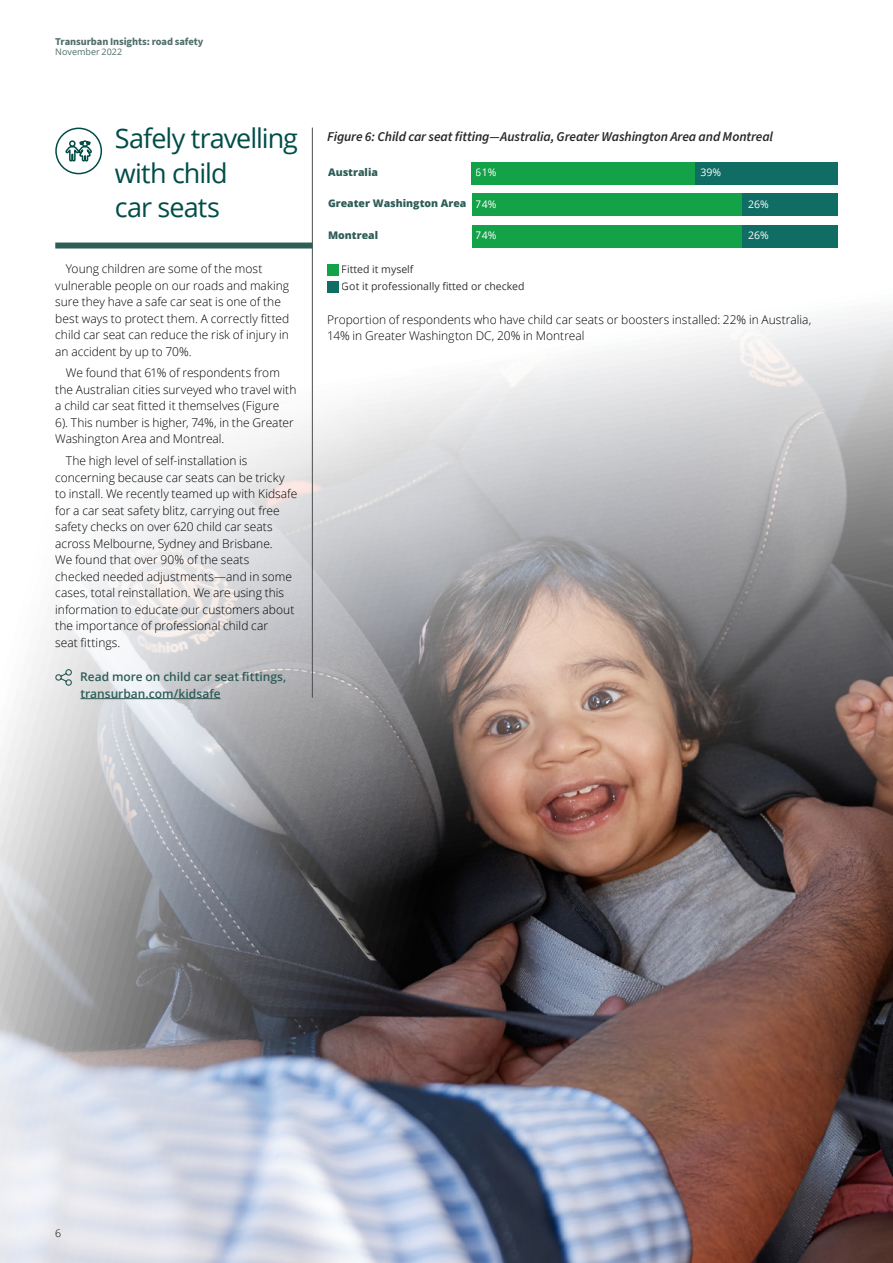
<style>
.page{position:relative;width:893px;height:1263px;background:#fff}
.page>*{position:absolute;margin:0;border:0;box-sizing:border-box;transform-origin:0 0}
.t1{font:27px/34.5px "Open Sans";letter-spacing:-.035em;color:#004d47}
.t2{font:italic 600 13.5px "Source Sans Pro";letter-spacing:-.01em;color:#292829}
.t3{font:300 12px/16.5px "Open Sans";color:#000}
.t4{font:600 12px/16.5px "Open Sans";color:#2e5c57}
.t5{font:10.5px/17.5px "Open Sans";color:#333}
.t6{font:800 10.5px "Open Sans";color:#2e5c57}
.t7{font:700 10.5px "Source Sans Pro";letter-spacing:-.005em;color:#506e6b}
.t8{font:10.5px "Open Sans";color:#fff}
.t9{font:300 10.5px "Open Sans";color:#000}
.t10{font:9px "Open Sans";color:#506e6b}
.s1{font-weight:400;color:#fff}
</style>
<div class="page">
<img style="left:0;top:127px;width:893px;height:1136px">
<hr style="left:312px;top:128px;width:1px;height:570px;background:#4d4d4f">
<div style="left:327px;top:264px;width:12px;height:12px;background:#14a248"></div>
<div style="left:327px;top:281px;width:12px;height:12px;background:#0f6d64"></div>
<div style="left:472px;top:162px;width:223px;height:23px;background:#14a248"></div>
<div style="left:695px;top:162px;width:143px;height:23px;background:#0f6d64"></div>
<div style="left:472px;top:193px;width:270px;height:23px;background:#14a248"></div>
<div style="left:742px;top:193px;width:96px;height:23px;background:#0f6d64"></div>
<div style="left:472px;top:225px;width:270px;height:23px;background:#14a248"></div>
<div style="left:742px;top:225px;width:96px;height:23px;background:#0f6d64"></div>
<hr style="left:80px;top:698px;width:141px;height:1px;background:#2e5c57">
<svg style="left:55px;top:668px;width:17px;height:18px"></svg>
<div style="left:55px;top:243px;width:258px;height:6px;background:#2e5c57"></div>
<svg style="left:64px;top:140px;width:29px;height:22px"></svg>
<div style="left:55px;top:128px;width:47px;height:46px;border:2px solid #004c46;border-radius:50%"></div>
<p class="t7" style="left:55px;top:34px;width:150px">Transurban Insights: road safety</p>
<p class="t10" style="left:55px;top:46px;width:68px">November 2022</p>
<h1 class="t1" style="left:115px;top:120px;width:185px">Safely travelling with child<br>car seats</h1>
<p class="t3" style="left:55px;top:260px;width:236px;text-indent:11px">Young children are some of the most vulnerable people on our roads and making sure they have a safe car seat is one of the best ways to protect them. A correctly fitted child car seat can reduce the risk of injury in an accident by up to 70%.</p>
<p class="t3" style="left:55px;top:364px;width:243px;text-indent:11px">We found that 61% of respondents from the Australian cities surveyed who travel with a child car seat fitted it themselves (Figure<br>6). This number is higher, 74%, in the Greater Washington Area and Montreal.</p>
<p class="t3" style="left:55px;top:452px;width:244px;text-indent:11px">The high level of self-installation is concerning because car seats can be tricky to install. We recently teamed up with Kidsafe for a car seat safety blitz, carrying out free safety checks on over 620 child car seats across Melbourne, Sydney and Brisbane.<br>We found that over 90% of the seats<br>checked needed adjustments—and in some cases, total reinstallation. We are using this information to educate our customers about the importance of professional child car<br>seat fittings.</p>
<p class="t4" style="left:80px;top:668px;width:208px">Read more on child car seat fittings, transurban.com/kidsafe</p>
<p class="t2" style="left:327px;top:128px;width:447px">Figure 6: Child car seat fitting—Australia, Greater Washington Area and Montreal</p>
<p class="t6" style="left:328px;top:164px;width:51px">Australia</p>
<p class="t8" style="left:476px;top:165px;width:22px">61%</p>
<p class="t8" style="left:700px;top:165px;width:22px">39%</p>
<p class="t6" style="left:328px;top:196px;width:170px">Greater Washington Area <span class="s1">74%</span></p>
<p class="t8" style="left:748px;top:197px;width:22px">26%</p>
<p class="t6" style="left:328px;top:227px;width:52px">Montreal</p>
<p class="t8" style="left:476px;top:228px;width:22px">74%</p>
<p class="t8" style="left:748px;top:228px;width:22px">26%</p>
<p class="t5" style="left:342px;top:260px;width:184px">Fitted it myself<br>Got it professionally fitted or checked</p>
<p class="t3" style="left:327px;top:311px;width:486px">Proportion of respondents who have child car seats or boosters installed: 22% in Australia,<br>14% in Greater Washington DC, 20% in Montreal</p>
<p class="t9" style="left:55px;top:1226px;width:7px">6</p>
</div>
